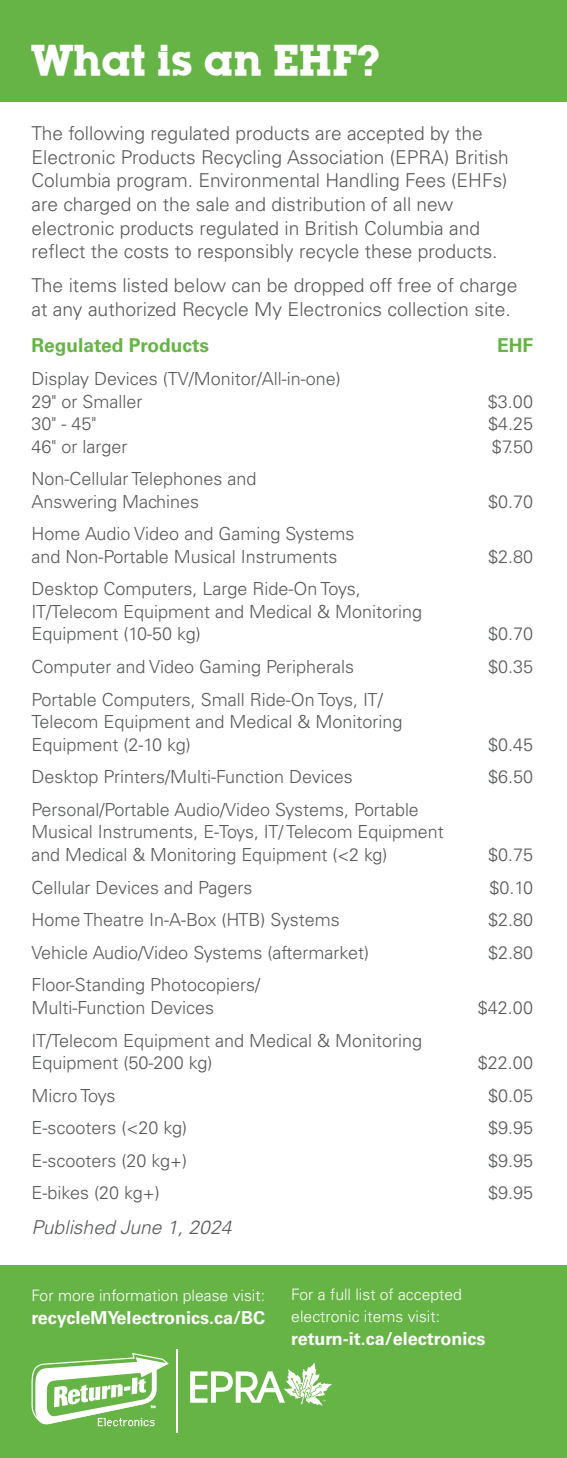
<style>
.page{position:relative;width:567px;height:1458px;background:#fff}
.page>*{position:absolute;margin:0;border:0;box-sizing:border-box;transform-origin:0 0}
.t1{font:45px "Lubalin Graph Md ITCTT Bold";color:#fff}
.t2{font:300 19.12px/23.6px "Univers LT Pro 45";color:#58595b}
.t3{font:700 19.12px "Univers LT Pro 65";color:#66b445}
.t4{font:italic 300 19.12px "Univers LT Pro 45";color:#58595b}
.t5{font:300 18px/22.5px "Univers LT Std";color:#58595b}
.t6{font:700 18px "Univers LT Pro 65";color:#fff}
.t7{font:300 15.75px/22.5px "Univers LT Pro 45";color:#fff}
</style>
<div class="page">
<div style="left:0;top:0;width:567px;height:101px;background:#66b445"></div>
<div style="left:0;top:1266px;width:567px;height:192px;background:#66b445"></div>
<hr style="left:177px;top:1349px;width:1px;height:83px;background:#fff">
<svg style="left:190px;top:1363px;width:142px;height:43px"></svg>
<svg style="left:31px;top:1353px;width:138px;height:73px"></svg>
<h1 class="t1" style="left:32px;top:31px;width:350px">What is an EHF?</h1>
<p class="t2" style="left:32px;top:121px;width:479px">The following regulated products are accepted by the Electronic Products Recycling Association (EPRA) British Columbia program. Environmental Handling Fees (EHFs) are charged on the sale and distribution of all new electronic products regulated in British Columbia and reflect the costs to responsibly recycle these products.</p>
<p class="t2" style="left:32px;top:273px;width:487px">The items listed below can be dropped off free of charge at any authorized Recycle My Electronics collection site.</p>
<p class="t3" style="left:32px;top:332px;width:179px">Regulated Products</p>
<p class="t3" style="left:497px;top:332px;width:38px">EHF</p>
<p class="t5" style="left:32px;top:367px;width:311px">Display Devices (TV/Monitor/All-in-one)<br>29" or Smaller</p>
<p class="t5" style="left:488px;top:390px;width:47px">$3.00</p>
<p class="t5" style="left:32px;top:412px;width:67px">30" - 45"</p>
<p class="t5" style="left:488px;top:412px;width:47px">$4.25</p>
<p class="t5" style="left:32px;top:435px;width:98px">46" or larger</p>
<p class="t5" style="left:492px;top:435px;width:43px">$7.50</p>
<p class="t5" style="left:32px;top:468px;width:226px">Non-Cellular Telephones and<br>Answering Machines</p>
<p class="t5" style="left:488px;top:490px;width:47px">$0.70</p>
<p class="t5" style="left:32px;top:523px;width:325px">Home Audio Video and Gaming Systems and Non-Portable Musical Instruments</p>
<p class="t5" style="left:32px;top:578px;width:392px">Desktop Computers, Large Ride-On Toys,<br>IT/Telecom Equipment and Medical &amp; Monitoring<br>Equipment (10-50 kg)</p>
<p class="t5" style="left:488px;top:545px;width:47px">$2.80</p>
<p class="t5" style="left:488px;top:623px;width:47px">$0.70</p>
<p class="t5" style="left:32px;top:655px;width:324px">Computer and Video Gaming Peripherals</p>
<p class="t5" style="left:488px;top:655px;width:47px">$0.35</p>
<p class="t5" style="left:32px;top:688px;width:373px">Portable Computers, Small Ride-On Toys, IT/<br>Telecom Equipment and Medical &amp; Monitoring<br>Equipment (2-10 kg)</p>
<p class="t5" style="left:488px;top:733px;width:47px">$0.45</p>
<p class="t5" style="left:32px;top:766px;width:323px">Desktop Printers/Multi-Function Devices</p>
<p class="t5" style="left:488px;top:766px;width:47px">$6.50</p>
<p class="t5" style="left:32px;top:798px;width:414px">Personal/Portable Audio/Video Systems, Portable<br>Musical Instruments, E-Toys, IT/ Telecom Equipment and Medical &amp; Monitoring Equipment (&lt;2 kg)</p>
<p class="t5" style="left:488px;top:843px;width:47px">$0.75</p>
<p class="t5" style="left:32px;top:876px;width:223px">Cellular Devices and Pagers</p>
<p class="t5" style="left:490px;top:876px;width:45px">$0.10</p>
<p class="t5" style="left:32px;top:909px;width:310px">Home Theatre In-A-Box (HTB) Systems</p>
<p class="t5" style="left:488px;top:909px;width:47px">$2.80</p>
<p class="t5" style="left:32px;top:941px;width:339px">Vehicle Audio/Video Systems (aftermarket)</p>
<p class="t5" style="left:488px;top:941px;width:47px">$2.80</p>
<p class="t5" style="left:32px;top:974px;width:230px">Floor-Standing Photocopiers/<br>Multi-Function Devices</p>
<p class="t5" style="left:478px;top:996px;width:57px">$42.00</p>
<p class="t5" style="left:32px;top:1029px;width:392px">IT/Telecom Equipment and Medical &amp; Monitoring<br>Equipment (50-200 kg)</p>
<p class="t5" style="left:478px;top:1051px;width:57px">$22.00</p>
<p class="t5" style="left:32px;top:1084px;width:86px">Micro Toys</p>
<p class="t5" style="left:488px;top:1084px;width:47px">$0.05</p>
<p class="t5" style="left:32px;top:1117px;width:157px">E-scooters (&lt;20 kg)</p>
<p class="t5" style="left:488px;top:1117px;width:47px">$9.95</p>
<p class="t5" style="left:32px;top:1149px;width:157px">E-scooters (20 kg+)</p>
<p class="t5" style="left:488px;top:1149px;width:47px">$9.95</p>
<p class="t5" style="left:32px;top:1182px;width:130px">E-bikes (20 kg+)</p>
<p class="t5" style="left:488px;top:1182px;width:47px">$9.95</p>
<p class="t4" style="left:32px;top:1215px;width:202px">Published June 1, 2024</p>
<p class="t7" style="left:32px;top:1284px;width:235px">For more information please visit:</p>
<p class="t6" style="left:32px;top:1305px;width:235px">recycleMYelectronics.ca/BC</p>
<p class="t7" style="left:291px;top:1282px;width:172px">For a full list of accepted electronic items visit:</p>
<p class="t6" style="left:291px;top:1326px;width:196px">return-it.ca/electronics</p>
</div>
